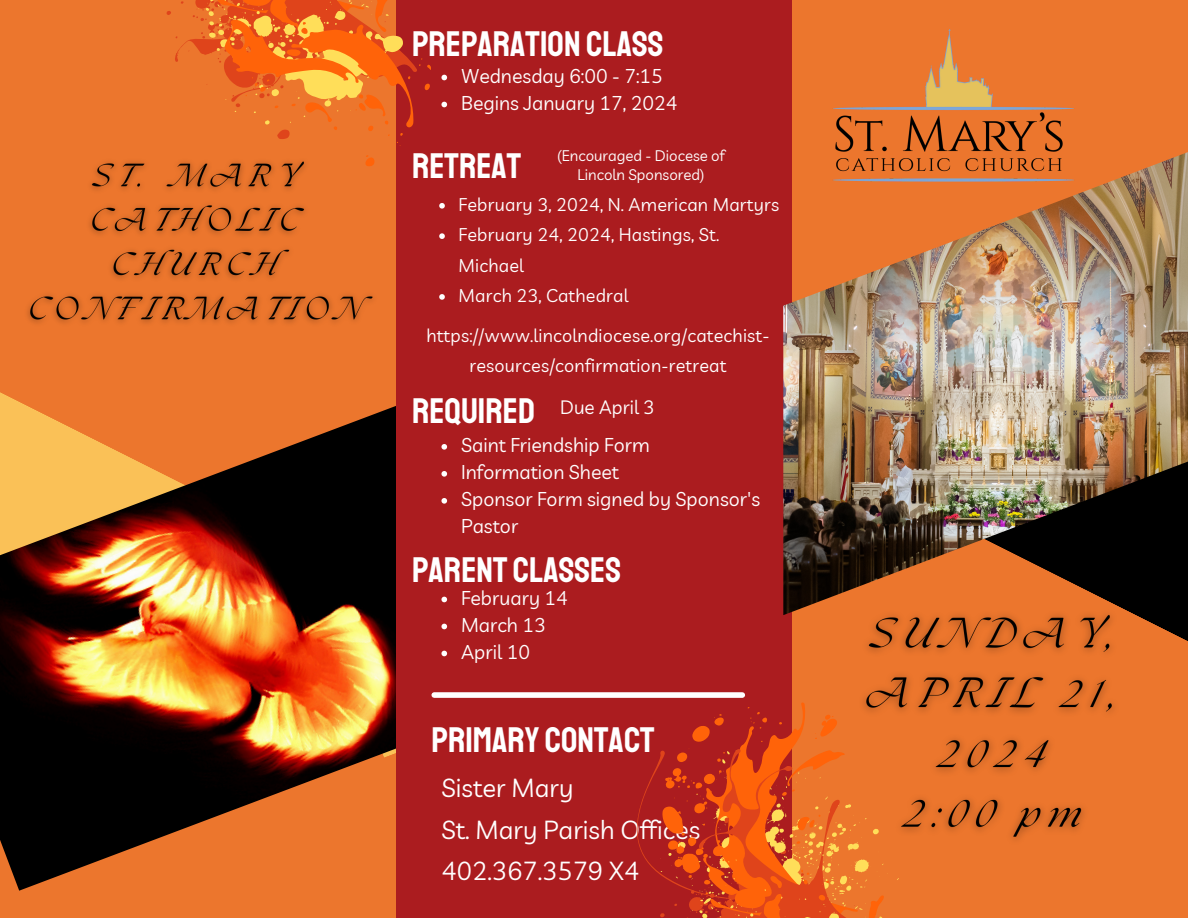
<style>
.page{position:relative;width:1188px;height:918px;background:#ec762d}
.page>*{position:absolute;margin:0;border:0;box-sizing:border-box;transform-origin:0 0}
.t1{font:36px "Staatliches";color:#fff}
.t2{font:25.5px "Livvic";color:#fff}
.t3{font:19.5px/27px "Livvic";color:#fff}
.t4{font:18.9px "Livvic";color:#fff}
.t5{font:18px/30.3px "Livvic";letter-spacing:.01em;color:#fff}
.t6{font:15px/19.2px "Livvic";color:#fff;text-align:center}
</style>
<div class="page">
<img style="left:0;top:400px;width:396px;height:491px">
<div style="left:396px;top:0;width:396px;height:918px;background:#ab1c1f"></div>
<svg style="left:1136px;top:615px;width:52px;height:26px"></svg>
<img style="left:783px;top:152px;width:405px;height:463px">
<div style="left:434px;top:692px;width:308px;height:6px;background:#fff"></div>
<img style="left:852px;top:603px;width:274px;height:237px">
<img style="left:27px;top:162px;width:346px;height:162px">
<svg style="left:660px;top:702px;width:264px;height:216px"></svg>
<svg style="left:110px;top:0;width:321px;height:166px"></svg>
<img style="left:809px;top:29px;width:284px;height:185px">
<svg style="left:441px;top:75px;width:6px;height:5px"></svg>
<svg style="left:441px;top:102px;width:6px;height:5px"></svg>
<svg style="left:439px;top:203px;width:6px;height:6px"></svg>
<svg style="left:439px;top:233px;width:6px;height:6px"></svg>
<svg style="left:439px;top:294px;width:6px;height:6px"></svg>
<svg style="left:441px;top:444px;width:6px;height:6px"></svg>
<svg style="left:441px;top:471px;width:6px;height:6px"></svg>
<svg style="left:441px;top:498px;width:6px;height:6px"></svg>
<svg style="left:441px;top:597px;width:6px;height:5px"></svg>
<svg style="left:441px;top:624px;width:6px;height:5px"></svg>
<svg style="left:441px;top:651px;width:6px;height:5px"></svg>
<p class="t1" style="left:412px;top:21px;width:253px">PREPARATION CLASS</p>
<p class="t3" style="left:461px;top:62px;width:203px">Wednesday 6:00 - 7:15</p>
<p class="t3" style="left:461px;top:89px;width:218px">Begins January 17, 2024</p>
<p class="t1" style="left:412px;top:144px;width:111px">RETREAT</p>
<p class="t6" style="left:557px;top:146px;width:169px">(Encouraged - Diocese of<br>Lincoln Sponsored)</p>
<p class="t5" style="left:459px;top:189px;width:322px">February 3, 2024, N. American Martyrs</p>
<p class="t5" style="left:459px;top:219px;width:262px">February 24, 2024, Hastings, St.<br>Michael</p>
<p class="t5" style="left:459px;top:280px;width:172px">March 23, Cathedral</p>
<p class="t5" style="left:426px;top:320px;width:345px;text-align:center">https://www.lincolndiocese.org/catechist&shy;resources/confirmation-retreat</p>
<p class="t4" style="left:560px;top:395px;width:96px">Due April 3</p>
<p class="t1" style="left:412px;top:389px;width:124px">REQUIRED</p>
<p class="t3" style="left:461px;top:431px;width:190px">Saint Friendship Form</p>
<p class="t3" style="left:461px;top:458px;width:160px">Information Sheet</p>
<p class="t3" style="left:461px;top:485px;width:301px">Sponsor Form signed by Sponsor's<br>Pastor</p>
<p class="t1" style="left:412px;top:547px;width:210px">PARENT CLASSES</p>
<p class="t3" style="left:461px;top:584px;width:108px">February 14</p>
<p class="t3" style="left:461px;top:611px;width:86px">March 13</p>
<p class="t3" style="left:461px;top:638px;width:71px">April 10</p>
<p class="t1" style="left:432px;top:718px;width:225px">PRIMARY CONTACT</p>
<p class="t2" style="left:441px;top:772px;width:134px">Sister Mary</p>
<p class="t2" style="left:441px;top:813px;width:260px">St. Mary Parish Offices</p>
<p class="t2" style="left:441px;top:855px;width:199px">402.367.3579 X4</p>
</div>
